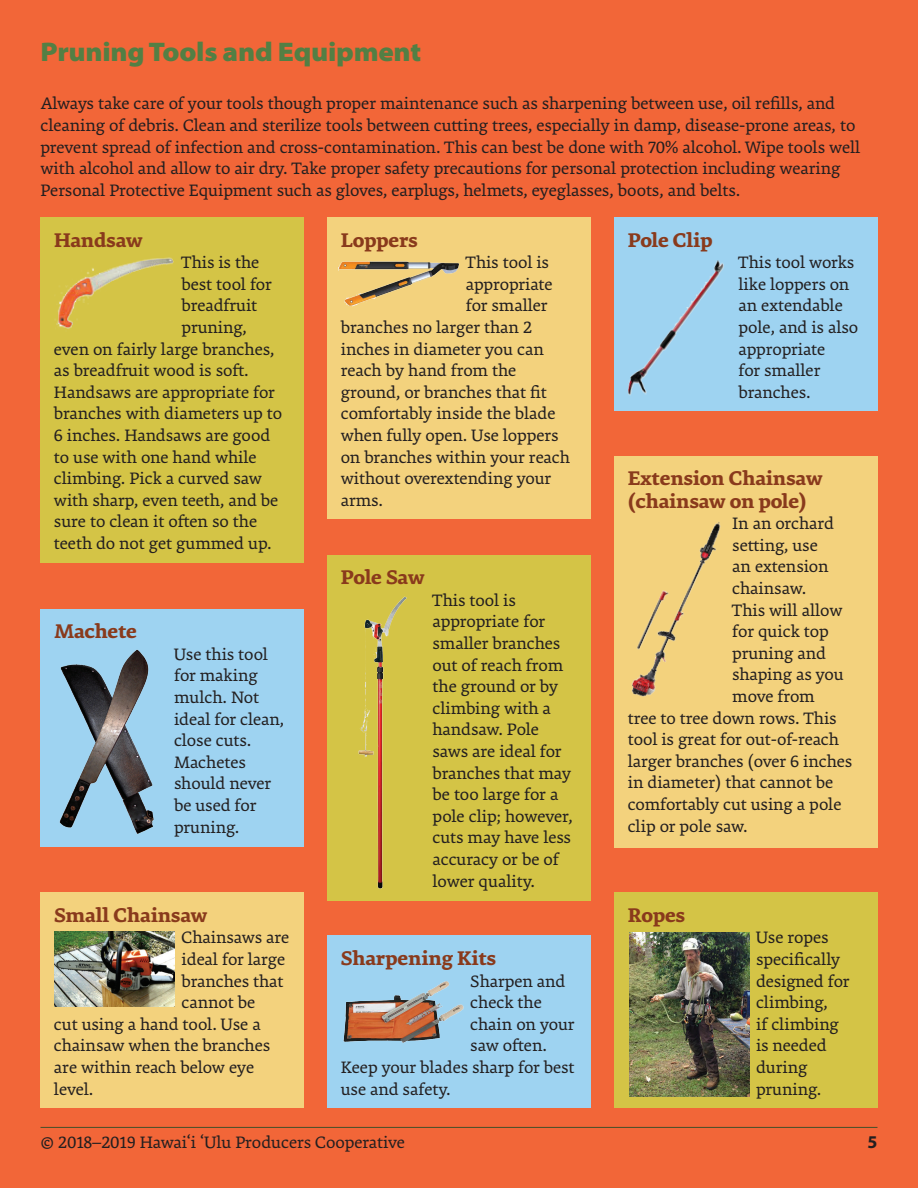
<style>
.page{position:relative;width:918px;height:1188px;background:#f26638}
.page>*{position:absolute;margin:0;border:0;box-sizing:border-box;transform-origin:0 0}
.t1{font:900 semi-expanded 27px "Myriad Pro";letter-spacing:-.01em;color:#537f44}
.t2{font:700 21px/22.5px "Premiera";letter-spacing:-.005em;color:#893a1c}
.t3{font:18px/21.6px "Premiera";letter-spacing:-.005em;color:#231f20}
.t4{font:700 18px "Myriad Pro";color:#231f20}
</style>
<div class="page">
<div style="left:40px;top:217px;width:264px;height:345px;background:#d4c446"></div>
<img style="left:55px;top:257px;width:119px;height:72px">
<div style="left:614px;top:217px;width:264px;height:194px;background:#9ed3f1"></div>
<img style="left:628px;top:260px;width:96px;height:136px">
<div style="left:40px;top:609px;width:264px;height:237px;background:#9ed3f1"></div>
<img style="left:59px;top:649px;width:95px;height:185px">
<div style="left:40px;top:893px;width:264px;height:215px;background:#f3d27d"></div>
<img style="left:55px;top:931px;width:120px;height:76px">
<div style="left:327px;top:555px;width:264px;height:345px;background:#d4c446"></div>
<img style="left:358px;top:597px;width:49px;height:292px">
<div style="left:327px;top:936px;width:264px;height:172px;background:#9ed3f1"></div>
<img style="left:343px;top:981px;width:121px;height:62px">
<div style="left:614px;top:456px;width:264px;height:392px;background:#f3d27d"></div>
<img style="left:631px;top:522px;width:90px;height:175px">
<div style="left:614px;top:893px;width:264px;height:215px;background:#d4c446"></div>
<img style="left:629px;top:933px;width:120px;height:163px">
<div style="left:327px;top:217px;width:264px;height:302px;background:#f3d27d"></div>
<img style="left:339px;top:261px;width:120px;height:46px">
<hr style="left:40px;top:1127px;width:838px;height:1px;background:#434f29">
<h1 class="t1" style="left:40px;top:36px;width:382px">Pruning Tools and Equipment</h1>
<p class="t3" style="left:40px;top:93px;width:821px">Always take care of your tools though proper maintenance such as sharpening between use, oil refills, and cleaning of debris. Clean and sterilize tools between cutting trees, especially in damp, disease-prone areas, to prevent spread of infection and cross-contamination. This can best be done with 70% alcohol. Wipe tools well with alcohol and allow to air dry. Take proper safety precautions for personal protection including wearing Personal Protective Equipment such as gloves, earplugs, helmets, eyeglasses, boots, and belts.</p>
<p class="t2" style="left:54px;top:228px;width:90px">Handsaw</p>
<p class="t3" style="left:182px;top:252px;width:79px">This is the</p>
<p class="t3" style="left:182px;top:273px;width:92px">best tool for</p>
<p class="t3" style="left:182px;top:295px;width:77px">breadfruit</p>
<p class="t3" style="left:182px;top:316px;width:67px">pruning,</p>
<p class="t3" style="left:54px;top:338px;width:222px">even on fairly large branches,</p>
<p class="t3" style="left:54px;top:360px;width:196px">as breadfruit wood is soft.</p>
<p class="t3" style="left:54px;top:381px;width:222px">Handsaws are appropriate for</p>
<p class="t3" style="left:54px;top:403px;width:230px">branches with diameters up to</p>
<p class="t3" style="left:54px;top:424px;width:218px">6 inches. Handsaws are good</p>
<p class="t3" style="left:54px;top:446px;width:204px">to use with one hand while</p>
<p class="t3" style="left:54px;top:468px;width:209px">climbing. Pick a curved saw</p>
<p class="t3" style="left:54px;top:489px;width:226px">with sharp, even teeth, and be</p>
<p class="t3" style="left:54px;top:511px;width:205px">sure to clean it often so the</p>
<p class="t3" style="left:54px;top:532px;width:219px">teeth do not get gummed up.</p>
<p class="t2" style="left:54px;top:620px;width:85px">Machete</p>
<p class="t3" style="left:174px;top:643px;width:112px">Use this tool for making mulch. Not ideal for clean, close cuts.<br>Machetes should never be used for pruning.</p>
<p class="t2" style="left:54px;top:904px;width:155px">Small Chainsaw</p>
<p class="t3" style="left:182px;top:927px;width:109px">Chainsaws are</p>
<p class="t3" style="left:182px;top:949px;width:105px">ideal for large</p>
<p class="t3" style="left:182px;top:970px;width:104px">branches that</p>
<p class="t3" style="left:182px;top:992px;width:75px">cannot be</p>
<p class="t3" style="left:54px;top:1013px;width:208px">cut using a hand tool. Use a</p>
<p class="t3" style="left:54px;top:1035px;width:218px">chainsaw when the branches</p>
<p class="t3" style="left:54px;top:1057px;width:202px">are within reach below eye</p>
<p class="t3" style="left:54px;top:1078px;width:41px">level.</p>
<p class="t2" style="left:341px;top:228px;width:79px">Loppers</p>
<p class="t3" style="left:466px;top:252px;width:85px">This tool is</p>
<p class="t3" style="left:466px;top:273px;width:88px">appropriate</p>
<p class="t3" style="left:466px;top:295px;width:83px">for smaller</p>
<p class="t3" style="left:341px;top:316px;width:193px">branches no larger than 2</p>
<p class="t3" style="left:341px;top:338px;width:205px">inches in diameter you can</p>
<p class="t3" style="left:341px;top:360px;width:177px">reach by hand from the</p>
<p class="t3" style="left:341px;top:381px;width:208px">ground, or branches that fit</p>
<p class="t3" style="left:341px;top:403px;width:216px">comfortably inside the blade</p>
<p class="t3" style="left:341px;top:424px;width:219px">when fully open. Use loppers</p>
<p class="t3" style="left:341px;top:446px;width:231px">on branches within your reach</p>
<p class="t3" style="left:341px;top:468px;width:212px">without overextending your</p>
<p class="t3" style="left:341px;top:489px;width:44px">arms.</p>
<p class="t2" style="left:341px;top:566px;width:85px">Pole Saw</p>
<p class="t3" style="left:433px;top:589px;width:142px">This tool is appropriate for smaller branches out of reach from the ground or by climbing with a handsaw. Pole saws are ideal for branches that may be too large for a pole clip; however, cuts may have less accuracy or be of lower quality.</p>
<p class="t2" style="left:341px;top:947px;width:157px">Sharpening Kits</p>
<p class="t3" style="left:470px;top:970px;width:97px">Sharpen and</p>
<p class="t3" style="left:470px;top:992px;width:73px">check the</p>
<p class="t3" style="left:470px;top:1013px;width:106px">chain on your</p>
<p class="t3" style="left:470px;top:1035px;width:78px">saw often.</p>
<p class="t3" style="left:341px;top:1057px;width:235px">Keep your blades sharp for best</p>
<p class="t3" style="left:341px;top:1078px;width:112px">use and safety.</p>
<p class="t2" style="left:628px;top:228px;width:86px">Pole Clip</p>
<p class="t3" style="left:739px;top:252px;width:121px">This tool works like loppers on an extendable pole, and is also appropriate<br>for smaller branches.</p>
<p class="t2" style="left:628px;top:467px;width:196px">Extension Chainsaw (chainsaw on pole)</p>
<p class="t3" style="left:732px;top:513px;width:103px">In an orchard</p>
<p class="t3" style="left:732px;top:534px;width:87px">setting, use</p>
<p class="t3" style="left:732px;top:556px;width:98px">an extension</p>
<p class="t3" style="left:732px;top:578px;width:76px">chainsaw.</p>
<p class="t3" style="left:732px;top:599px;width:112px">This will allow</p>
<p class="t3" style="left:732px;top:621px;width:98px">for quick top</p>
<p class="t3" style="left:732px;top:642px;width:95px">pruning and</p>
<p class="t3" style="left:732px;top:664px;width:113px">shaping as you</p>
<p class="t3" style="left:732px;top:686px;width:84px">move from</p>
<p class="t3" style="left:628px;top:707px;width:210px">tree to tree down rows. This</p>
<p class="t3" style="left:628px;top:729px;width:213px">tool is great for out-of-reach</p>
<p class="t3" style="left:628px;top:750px;width:226px">larger branches (over 6 inches</p>
<p class="t3" style="left:628px;top:772px;width:207px">in diameter) that cannot be</p>
<p class="t3" style="left:628px;top:794px;width:215px">comfortably cut using a pole</p>
<p class="t3" style="left:628px;top:815px;width:121px">clip or pole saw.</p>
<p class="t2" style="left:628px;top:904px;width:59px">Ropes</p>
<p class="t3" style="left:756px;top:927px;width:95px">Use ropes specifically designed for climbing,<br>if climbing is needed during pruning.</p>
<p class="t3" style="left:40px;top:1131px;width:366px">© 2018–2019 Hawai‘i ‘Ulu Producers Cooperative</p>
<p class="t4" style="left:868px;top:1130px;width:11px">5</p>
</div>
